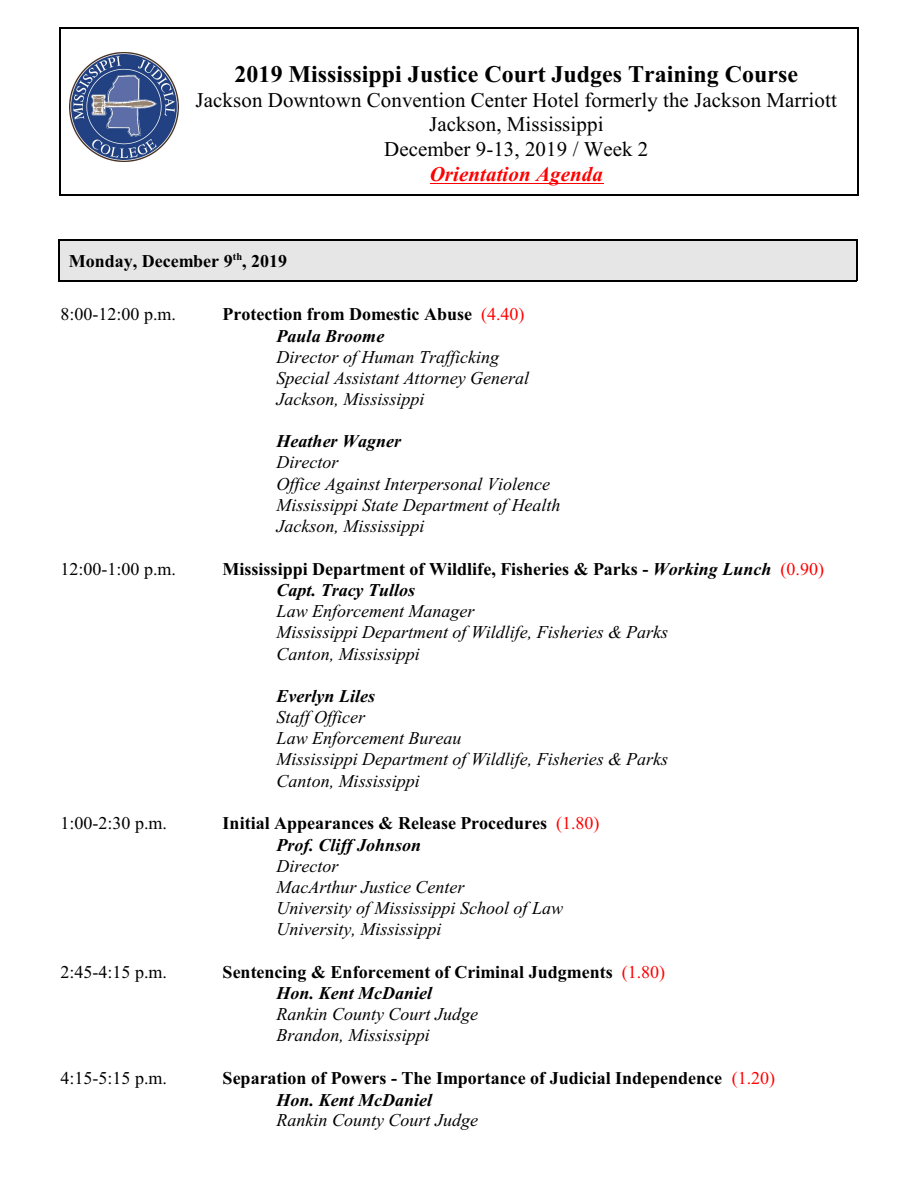
<style>
.page{position:relative;width:918px;height:1188px;background:#fff}
.page>*{position:absolute;margin:0;border:0;box-sizing:border-box;transform-origin:0 0}
.t1{font:700 24px "Times New Roman";color:#000}
.t2{font:21px/24.6px "Times New Roman";letter-spacing:.005em;color:#000;text-align:center}
.t3{font:italic 700 21px "Times New Roman";letter-spacing:.005em;color:#f00}
.t4{font:italic 18px/21.3px "Times New Roman";color:#000}
.t5{font:700 18px/21.3px "Times New Roman";color:#000}
.t6{font:18px "Times New Roman";color:#000}
.t7{font:italic 700 18px "Times New Roman";color:#000}
.s1{font-weight:400;color:#f00}
.s2{font-style:italic}
</style>
<div class="page">
<img style="left:70px;top:53px;width:108px;height:108px">
<hr style="left:430px;top:183px;width:173px;height:1px;background:#f00">
<hr style="left:59px;top:27px;width:2px;height:168px;background:#000">
<hr style="left:857px;top:27px;width:2px;height:168px;background:#000">
<hr style="left:59px;top:27px;width:799px;height:1px;background:#000">
<hr style="left:59px;top:194px;width:799px;height:1px;background:#000">
<div style="left:58px;top:239px;width:799px;height:42px;background:#e6e6e6"></div>
<hr style="left:58px;top:239px;width:2px;height:42px;background:#000">
<hr style="left:856px;top:239px;width:1px;height:42px;background:#000">
<hr style="left:58px;top:239px;width:799px;height:2px;background:#000">
<hr style="left:58px;top:280px;width:799px;height:1px;background:#000">
<h1 class="t1" style="left:235px;top:65px;width:565px">2019 Mississippi Justice Court Judges Training Course</h1>
<p class="t2" style="left:195px;top:89px;width:643px">Jackson Downtown Convention Center Hotel formerly the Jackson Marriott<br>Jackson, Mississippi<br>December 9-13, 2019 / Week 2</p>
<p class="t3" style="left:430px;top:167px;width:175px">Orientation Agenda</p>
<p class="t5" style="left:69px;top:252px;width:220px">Monday, December 9<sup>th</sup>, 2019</p>
<p class="t6" style="left:61px;top:308px;width:117px">8:00-12:00 p.m.</p>
<p class="t5" style="left:277px;top:306px;width:249px;text-indent:-54px">Protection from Domestic Abuse <span class="s1">(4.40)<br></span><span class="s2">Paula Broome</span></p>
<p class="t4" style="left:277px;top:348px;width:254px">Director of Human Trafficking<br>Special Assistant Attorney General<br>Jackson, Mississippi</p>
<p class="t7" style="left:277px;top:435px;width:126px">Heather Wagner</p>
<p class="t4" style="left:277px;top:453px;width:286px">Director<br>Office Against Interpersonal Violence<br>Mississippi State Department of Health<br>Jackson, Mississippi</p>
<p class="t6" style="left:61px;top:562px;width:117px">12:00-1:00 p.m.</p>
<p class="t5" style="left:277px;top:560px;width:549px;text-indent:-54px">Mississippi Department of Wildlife, Fisheries &amp; Parks - <span class="s2">Working Lunch</span> <span class="s1">(0.90)<br></span><span class="s2">Capt. Tracy Tullos</span></p>
<p class="t4" style="left:277px;top:602px;width:393px">Law Enforcement Manager<br>Mississippi Department of Wildlife, Fisheries &amp; Parks<br>Canton, Mississippi</p>
<p class="t7" style="left:277px;top:690px;width:100px">Everlyn Liles</p>
<p class="t4" style="left:277px;top:708px;width:393px">Staff Officer<br>Law Enforcement Bureau<br>Mississippi Department of Wildlife, Fisheries &amp; Parks<br>Canton, Mississippi</p>
<p class="t6" style="left:61px;top:817px;width:108px">1:00-2:30 p.m.</p>
<p class="t5" style="left:277px;top:815px;width:324px;text-indent:-54px">Initial Appearances &amp; Release Procedures <span class="s1">(1.80)<br></span><span class="s2">Prof. Cliff Johnson</span></p>
<p class="t4" style="left:277px;top:857px;width:288px">Director<br>MacArthur Justice Center<br>University of Mississippi School of Law<br>University, Mississippi</p>
<p class="t6" style="left:61px;top:966px;width:108px">2:45-4:15 p.m.</p>
<p class="t5" style="left:277px;top:963px;width:390px;text-indent:-54px">Sentencing &amp; Enforcement of Criminal Judgments <span class="s1">(1.80)<br></span><span class="s2">Hon. Kent McDaniel</span></p>
<p class="t4" style="left:277px;top:1005px;width:203px">Rankin County Court Judge<br>Brandon, Mississippi</p>
<p class="t6" style="left:61px;top:1072px;width:108px">4:15-5:15 p.m.</p>
<p class="t5" style="left:277px;top:1070px;width:500px;text-indent:-54px">Separation of Powers - The Importance of Judicial Independence <span class="s1">(1.20)<br></span><span class="s2">Hon. Kent McDaniel</span></p>
<p class="t4" style="left:277px;top:1111px;width:203px">Rankin County Court Judge</p>
</div>
